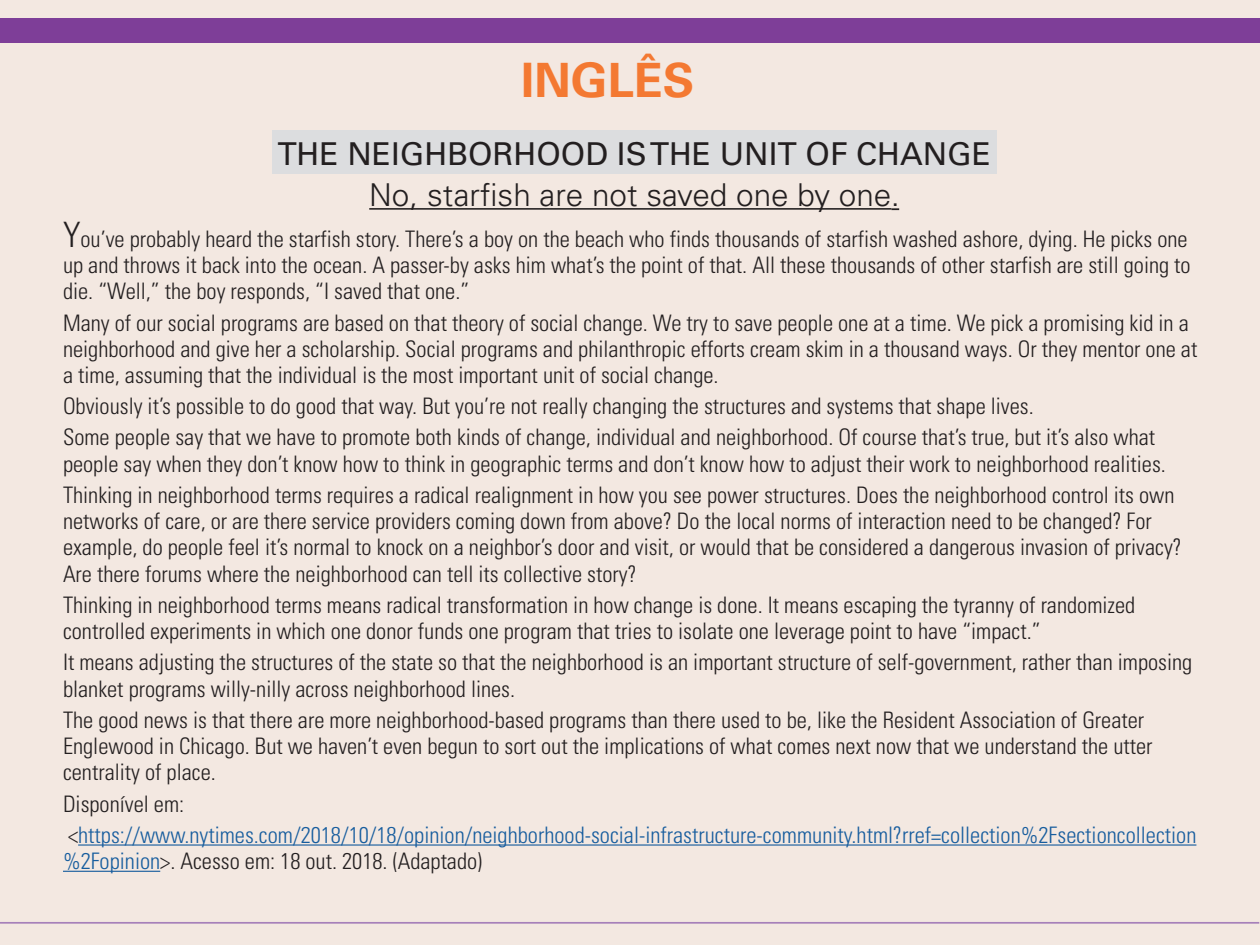
<style>
.page{position:relative;width:1260px;height:945px;background:#fff}
.page>*{position:absolute;margin:0;border:0;box-sizing:border-box;transform-origin:0 0}
.Título__SeLiga{font:700 47.25px "Univers LT Std";color:#f37932}
.Texto__Conteúdo{font:31.5px "Univers LT Std";color:#231f20}
.Texto__Conteúdo-2{font:300 31.5px "Univers LT Std";color:#231f20}
.Texto__Conteúdo-3{font:300 condensed 22.75px/26.2px "Univers LT Std";color:#231f20}
.Texto__Conteúdo-4{font:300 condensed 22.75px/26.2px "Univers LT Std";color:#175d9e}
.s1{font-stretch:condensed;font-size:35px}
.s2{font-size:35px}
.s3{color:#231f20}
</style>
<div class="page">
<div style="left:0;top:0;width:1259px;height:945px;background:#f3e8e1"></div>
<div style="left:0;top:19px;width:1260px;height:24px;background:#7e3e98"></div>
<hr style="left:0;top:922px;width:1259px;height:2px;background:#a680ba">
<div style="left:273px;top:130px;width:724px;height:44px;background:#dcdddf"></div>
<hr style="left:369px;top:208px;width:522px;height:2px;background:#231f20">
<svg style="left:891px;top:208px;width:8px;height:2px"></svg>
<hr style="left:78px;top:844px;width:1118px;height:2px;background:#175d9e">
<hr style="left:63px;top:871px;width:97px;height:1px;background:#175d9e">
<p class="Título__SeLiga" style="left:521px;top:53px;width:175px">INGLÊS</p>
<p class="Texto__Conteúdo" style="left:277px;top:136px;width:715px">THE NEIGHBORHOOD IS THE UNIT OF CHANGE</p>
<p class="Texto__Conteúdo-2" style="left:369px;top:176px;width:531px">No, starfish are not saved one by one<span class="s1">.</span></p>
<p class="Texto__Conteúdo-3" style="left:63px;top:226px;width:1129px"><span class="s2">Y</span>ou’ve probably heard the starfish story. There’s a boy on the beach who finds thousands of starfish washed ashore, dying. He picks one up and throws it back into the ocean. A passer-by asks him what’s the point of that. All these thousands of other starfish are still going to die. “Well,” the boy responds, “I saved that one.”</p>
<p class="Texto__Conteúdo-3" style="left:63px;top:309px;width:1136px">Many of our social programs are based on that theory of social change. We try to save people one at a time. We pick a promising kid in a neighborhood and give her a scholarship. Social programs and philanthropic efforts cream skim in a thousand ways. Or they mentor one at a time, assuming that the individual is the most important unit of social change.</p>
<p class="Texto__Conteúdo-3" style="left:63px;top:393px;width:972px">Obviously it’s possible to do good that way. But you’re not really changing the structures and systems that shape lives.</p>
<p class="Texto__Conteúdo-3" style="left:63px;top:424px;width:1104px">Some people say that we have to promote both kinds of change, individual and neighborhood. Of course that’s true, but it’s also what people say when they don’t know how to think in geographic terms and don’t know how to adjust their work to neighborhood realities.</p>
<p class="Texto__Conteúdo-3" style="left:63px;top:482px;width:1120px">Thinking in neighborhood terms requires a radical realignment in how you see power structures. Does the neighborhood control its own networks of care, or are there service providers coming down from above? Do the local norms of interaction need to be changed? For example, do people feel it’s normal to knock on a neighbor’s door and visit, or would that be considered a dangerous invasion of privacy?<br>Are there forums where the neighborhood can tell its collective story?</p>
<p class="Texto__Conteúdo-3" style="left:63px;top:592px;width:1074px">Thinking in neighborhood terms means radical transformation in how change is done. It means escaping the tyranny of randomized controlled experiments in which one donor funds one program that tries to isolate one leverage point to have “impact.”</p>
<p class="Texto__Conteúdo-3" style="left:63px;top:649px;width:1131px">It means adjusting the structures of the state so that the neighborhood is an important structure of self-government, rather than imposing blanket programs willy-nilly across neighborhood lines.</p>
<p class="Texto__Conteúdo-3" style="left:63px;top:707px;width:1091px">The good news is that there are more neighborhood-based programs than there used to be, like the Resident Association of Greater<br>Englewood in Chicago. But we haven’t even begun to sort out the implications of what comes next now that we understand the utter centrality of place.</p>
<p class="Texto__Conteúdo-3" style="left:63px;top:790px;width:123px">Disponível em:</p>
<p class="Texto__Conteúdo-4" style="left:63px;top:822px;width:1135px"><span class="s3">&lt;</span>https://www.nytimes.com/2018/10/18/opinion/neighborhood-social-infrastructure-community.html?rref=collection%2Fsectioncollection %2Fopinion<span class="s3">&gt;. Acesso em: 18 out. 2018. (Adaptado)</span></p>
</div>
